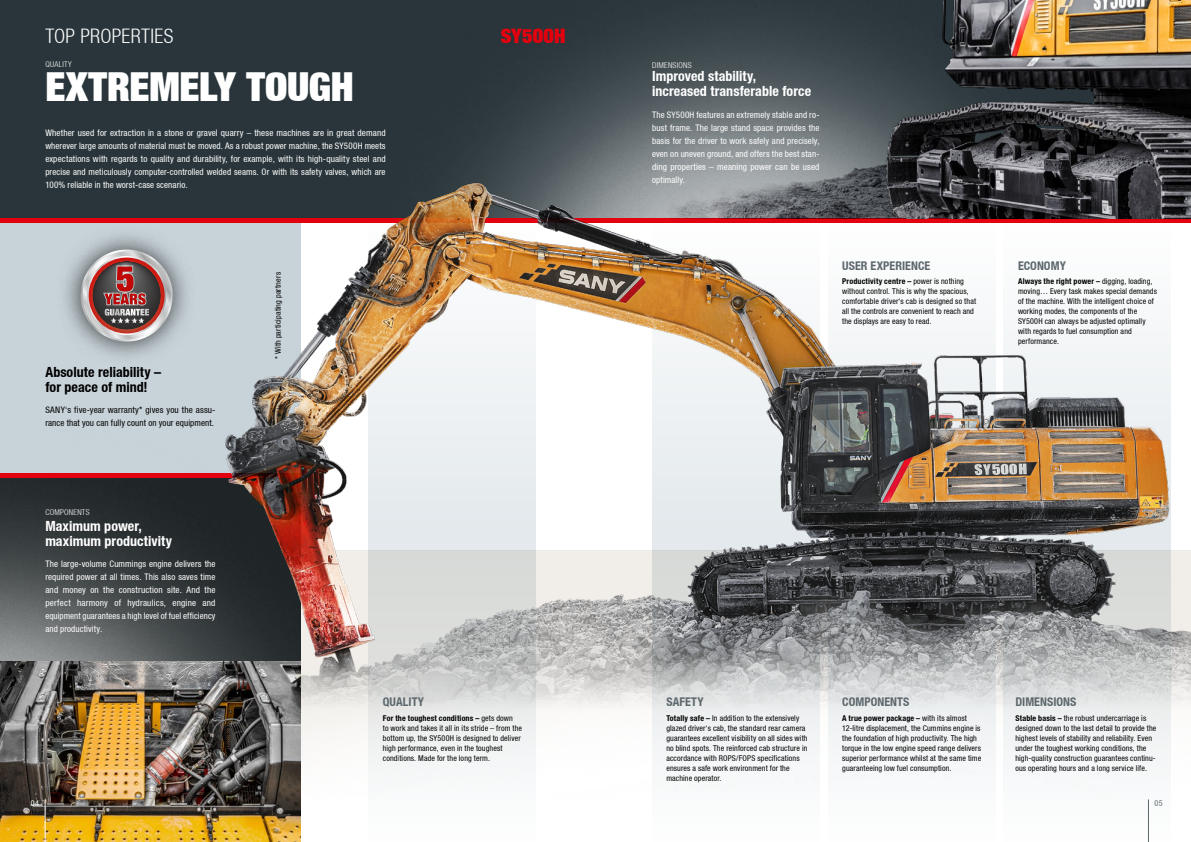
<style>
.page{position:relative;width:1191px;height:842px;background:#fff}
.page>*{position:absolute;margin:0;border:0;box-sizing:border-box;transform-origin:0 0}
.t1{font:900 40px "Context Reprise Extra Black S Si Extra";letter-spacing:-.01em;color:#fff}
.t2{font:700 20px "Context Reprise Light Cond S Si";letter-spacing:.015em;color:#fff}
.t3{font:900 20px "Context Reprise Extra Black S Si Extra";letter-spacing:.01em;color:#e3000f}
.t4{font:700 condensed 14px/15px "Context Reprise Condensed S Si";letter-spacing:.005em;color:#fff}
.t5{font:700 condensed 14px/15px "Context Reprise Condensed S Si";color:#000}
.t6{font:700 condensed 12px "Context Reprise Condensed S Si";letter-spacing:.005em;color:#5d686d}
.t7{font:9px/13px "Context Reprise Condensed S Si Condensed";letter-spacing:.01em;color:#fff;text-align:justify}
.t8{font:9px/13px "Context Reprise Condensed S Si Condensed";letter-spacing:.01em;color:#000}
.t9{font:8px/10px "Context Reprise Condensed S Si Condensed";letter-spacing:.015em;color:#000}
.t10{font:700 condensed 8px "Context Reprise Condensed S Si";letter-spacing:.02em;color:#000}
.t11{font:700 8px "Context Reprise Light Cond S Si";letter-spacing:.035em;color:#fff}
.t12{font:8px "Context Reprise Condensed S Si Condensed";color:#fff}
.t13{font:8px "Context Reprise Condensed S Si Condensed";color:#5d686d}
.s1{font-family:"Context Reprise Condensed S Si Condensed";font-weight:400;font-stretch:normal}
.s2{font-family:"Context Reprise Condensed S Si";font-weight:700;font-stretch:condensed}
</style>
<div class="page">
<div style="left:0;top:0;width:1191px;height:218px;background:#29353a"></div>
<div style="left:0;top:223px;width:300px;height:255px;background:#c8d3d9"></div>
<img style="left:471px;top:43px;width:166px;height:130px">
<img style="left:0;top:478px;width:214px;height:184px">
<div style="left:0;top:218px;width:1191px;height:5px;background:#e3000f"></div>
<div style="left:0;top:473px;width:300px;height:5px;background:#e3000f"></div>
<img style="left:0;top:662px;width:300px;height:180px">
<img style="left:637px;top:0;width:554px;height:173px">
<img style="left:214px;top:173px;width:977px;height:630px">
<div style="left:56px;top:225px;width:141px;height:141px;background:#000;opacity:.75"></div>
<svg style="left:77px;top:249px;width:99px;height:96px"></svg>
<hr style="left:45px;top:799px;width:1px;height:43px;background:#fff">
<hr style="left:1148px;top:799px;width:1px;height:43px;background:#5d686d">
<h2 class="t2" style="left:45px;top:25px;width:129px">TOP PROPERTIES</h2>
<h2 class="t3" style="left:501px;top:23px;width:66px">SY500H</h2>
<p class="t11" style="left:45px;top:59px;width:28px">QUALITY</p>
<h1 class="t1" style="left:45px;top:61px;width:310px">EXTREMELY TOUGH</h1>
<p class="t7" style="left:45px;top:126px;width:342px">Whether used for extraction in a stone or gravel quarry – these machines are in great demand wherever large amounts of material must be moved. As a robust power machine, the SY500H meets expectations with regards to quality and durability, for example, with its high-quality steel and precise and meticulously computer-controlled welded seams. Or with its safety valves, which are 100% reliable in the worst-case scenario.</p>
<h3 class="t5" style="left:45px;top:365px;width:117px">Absolute reliability – for peace of mind!</h3>
<p class="t8" style="left:45px;top:404px;width:172px">SANY‘s five-year warranty* gives you the assu&shy;rance that you can fully count on your equipment.</p>
<p class="t11" style="left:45px;top:507px;width:46px">COMPONENTS</p>
<h3 class="t4" style="left:45px;top:518px;width:128px">Maximum power, maximum productivity</h3>
<p class="t7" style="left:45px;top:557px;width:172px">The large-volume Cummings engine delivers the required power at all times. This also saves time and money on the construction site. And the perfect harmony of hydraulics, engine and equipment guarantees a high level of fuel efficiency and productivity.</p>
<p class="t9" style="left:273px;top:359px;width:88px;rotate:-90deg">* With participating partners</p>
<h3 class="t6" style="left:383px;top:694px;width:43px">QUALITY</h3>
<p class="t10" style="left:383px;top:713px;width:132px">For the toughest conditions – <span class="s1">gets down</span></p>
<p class="t9" style="left:383px;top:723px;width:141px">to work and takes it all in its stride – from the bottom up, the SY500H is designed to deliver high performance, even in the toughest conditions. Made for the long term.</p>
<p class="t11" style="left:652px;top:61px;width:41px">DIMENSIONS</p>
<h3 class="t4" style="left:652px;top:69px;width:160px">Improved stability, increased transferable force</h3>
<p class="t7" style="left:652px;top:108px;width:169px">The SY500H features an extremely stable and ro&shy;bust frame. The large stand space provides the basis for the driver to work safely and precisely, even on uneven ground, and offers the best stan&shy;ding properties – meaning power can be used optimally.</p>
<h3 class="t6" style="left:842px;top:258px;width:90px">USER EXPERIENCE</h3>
<p class="t10" style="left:842px;top:277px;width:123px">Productivity centre – <span class="s1">power is nothing</span></p>
<p class="t9" style="left:842px;top:286px;width:135px">without control. This is why the spacious, comfortable driver‘s cab is designed so that all the controls are convenient to reach and the displays are easy to read.</p>
<h3 class="t6" style="left:1018px;top:258px;width:49px">ECONOMY</h3>
<p class="t10" style="left:1018px;top:277px;width:136px">Always the right power – <span class="s1">digging, loading,</span></p>
<p class="t9" style="left:1018px;top:286px;width:141px">moving… Every task makes special demands of the machine. With the intelligent choice of working modes, the components of the SY500H can always be adjusted optimally with regards to fuel consumption and performance.</p>
<h3 class="t6" style="left:666px;top:694px;width:39px">SAFETY</h3>
<p class="t9" style="left:666px;top:713px;width:143px"><span class="s2">Totally safe –</span> In addition to the extensively glazed driver‘s cab, the standard rear camera guarantees excellent visibility on all sides with no blind spots. The reinforced cab structure in accordance with ROPS/FOPS specifications ensures a safe work environment for the machine operator.</p>
<h3 class="t6" style="left:842px;top:694px;width:69px">COMPONENTS</h3>
<p class="t10" style="left:842px;top:713px;width:126px">A true power package – <span class="s1">with its almost</span></p>
<p class="t9" style="left:842px;top:723px;width:141px">12-litre displacement, the Cummins engine is the foundation of high productivity. The high torque in the low engine speed range delivers superior performance whilst at the same time guaranteeing low fuel consumption.</p>
<h3 class="t6" style="left:1015px;top:694px;width:62px">DIMENSIONS</h3>
<p class="t9" style="left:1015px;top:713px;width:142px"><span class="s2">Stable basis –</span> the robust undercarriage is designed down to the last detail to provide the highest levels of stability and reliability. Even under the toughest working conditions, the high-quality construction guarantees continu&shy;ous operating hours and a long service life.</p>
<p class="t12" style="left:31px;top:798px;width:10px">04</p>
<p class="t13" style="left:1154px;top:798px;width:9px">05</p>
</div>
